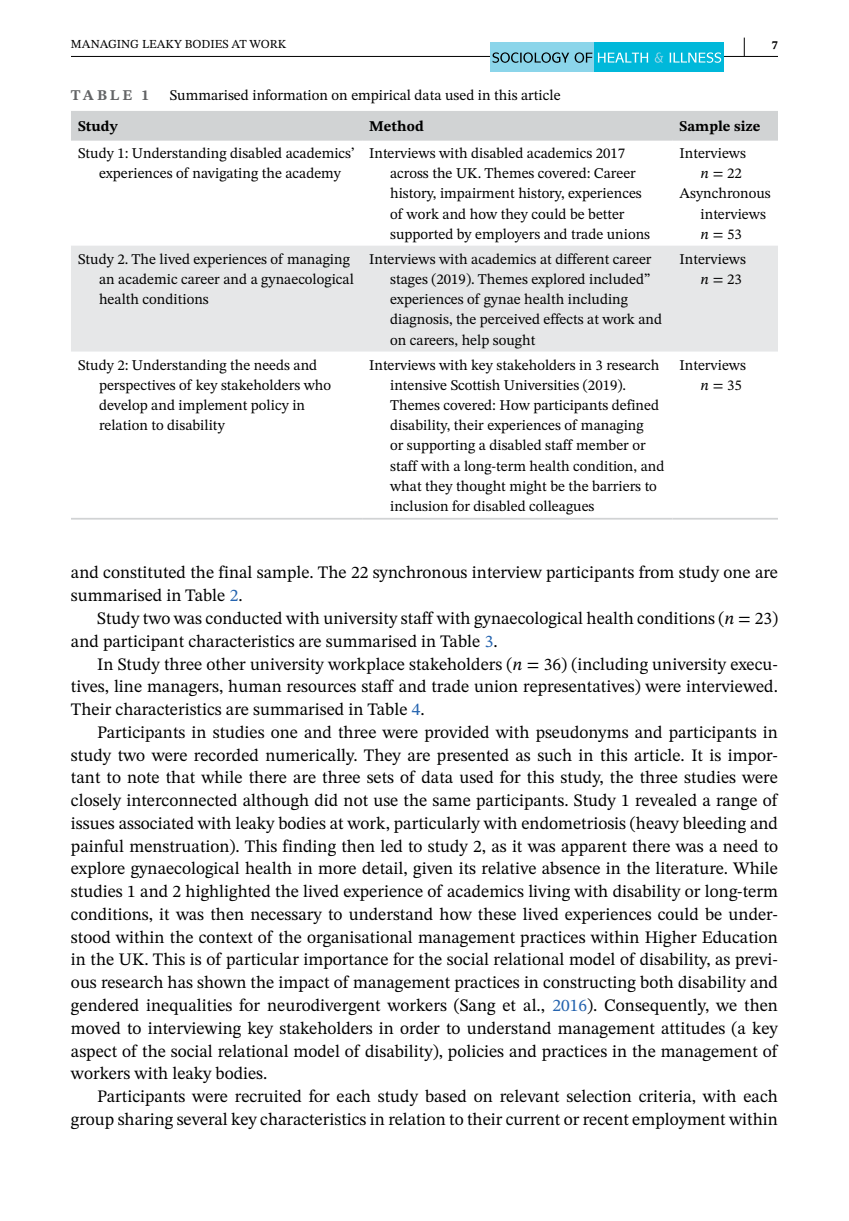
<style>
.page{position:relative;width:849px;height:1221px;background:#fff}
.page>*{position:absolute;margin:0;border:0;box-sizing:border-box;transform-origin:0 0}
.t1{font:17.5px/22.8px "STIX Two Text";color:#000}
.t2{font:14.88px/20.1px "STIX Two Text";color:#000}
.t3{font:700 14.88px "STIX Two Text";color:#000}
.t4{font:700 14.88px "STIX Two Text";letter-spacing:.2em;color:#636466}
.t5{font:12.25px "STIX Two Text";color:#000}
.t6{font:700 12.25px "STIX Two Text";color:#000}
.s1{font-style:italic}
.s2{color:#2564af}
</style>
<div class="page">
<hr style="left:71px;top:56px;width:706px;height:1px;background:#000">
<div style="left:490px;top:42px;width:104px;height:30px;background:#8bd5ea"></div>
<div style="left:594px;top:42px;width:129px;height:30px;background:#00b8da"></div>
<svg style="left:492px;top:52px;width:156px;height:11px"></svg>
<svg style="left:654px;top:52px;width:9px;height:11px"></svg>
<svg style="left:669px;top:52px;width:52px;height:11px"></svg>
<svg style="left:743px;top:38px;width:1px;height:18px"></svg>
<div style="left:71px;top:111px;width:706px;height:28px;background:#d1d3d4"></div>
<div style="left:71px;top:246px;width:706px;height:105px;background:#e6e7e8"></div>
<hr style="left:71px;top:139px;width:291px;height:2px;background:#d1d3d4">
<hr style="left:362px;top:139px;width:310px;height:2px;background:#d1d3d4">
<hr style="left:672px;top:139px;width:105px;height:2px;background:#d1d3d4">
<hr style="left:71px;top:518px;width:291px;height:1px;background:#d1d3d4">
<hr style="left:362px;top:518px;width:310px;height:1px;background:#d1d3d4">
<hr style="left:672px;top:518px;width:105px;height:1px;background:#d1d3d4">
<p class="t5" style="left:71px;top:35px;width:217px">MANAGING LEAKY BODIES AT WORK</p>
<p class="t6" style="left:771px;top:36px;width:8px">7</p>
<p class="t4" style="left:71px;top:84px;width:79px">TABLE 1</p>
<p class="t2" style="left:170px;top:84px;width:392px">Summarised information on empirical data used in this article</p>
<p class="t3" style="left:78px;top:115px;width:41px">Study</p>
<p class="t3" style="left:369px;top:115px;width:56px">Method</p>
<p class="t3" style="left:679px;top:115px;width:83px">Sample size</p>
<p class="t2" style="left:78px;top:143px;width:278px;text-align:center">Study 1: Understanding disabled academics’ experiences of navigating the academy</p>
<p class="t2" style="left:390px;top:143px;width:261px;text-indent:-21px">Interviews with disabled academics 2017 across the UK. Themes covered: Career history, impairment history, experiences of work and how they could be better supported by employers and trade unions</p>
<p class="t2" style="left:679px;top:143px;width:68px">Interviews</p>
<p class="t2" style="left:700px;top:163px;width:43px"><span class="s1">n</span> = 22</p>
<p class="t2" style="left:679px;top:183px;width:93px">Asynchronous</p>
<p class="t2" style="left:700px;top:203px;width:67px">interviews</p>
<p class="t2" style="left:700px;top:223px;width:43px"><span class="s1">n</span> = 53</p>
<p class="t2" style="left:99px;top:249px;width:256px;text-indent:-21px">Study 2. The lived experiences of managing an academic career and a gynaecological health conditions</p>
<p class="t2" style="left:390px;top:249px;width:273px;text-indent:-21px">Interviews with academics at different career stages (2019). Themes explored included” experiences of gynae health including diagnosis, the perceived effects at work and on careers, help sought</p>
<p class="t2" style="left:679px;top:249px;width:68px;text-align:right">Interviews <span class="s1">n</span> = 23</p>
<p class="t2" style="left:99px;top:355px;width:233px;text-indent:-21px">Study 2: Understanding the needs and perspectives of key stakeholders who develop and implement policy in relation to disability</p>
<p class="t2" style="left:390px;top:355px;width:276px;text-indent:-21px">Interviews with key stakeholders in 3 research intensive Scottish Universities (2019).<br>Themes covered: How participants defined disability, their experiences of managing<br>or supporting a disabled staff member or staff with a long-term health condition, and what they thought might be the barriers to inclusion for disabled colleagues</p>
<p class="t2" style="left:679px;top:355px;width:68px;text-align:right">Interviews <span class="s1">n</span> = 35</p>
<p class="t1" style="left:71px;top:561px;width:708px">and constituted the final sample. The 22 synchronous interview participants from study one are summarised in Table <span class="s2">2</span>.</p>
<p class="t1" style="left:71px;top:606px;width:708px;text-indent:26px">Study two was conducted with university staff with gynaecological health conditions (<span class="s1">n</span> = 23) and participant characteristics are summarised in Table <span class="s2">3</span>.</p>
<p class="t1" style="left:71px;top:652px;width:708px;text-align:justify;text-indent:26px">In Study three other university workplace stakeholders (<span class="s1">n</span> = 36) (including university execu&shy;tives, line managers, human resources staff and trade union representatives) were interviewed.<br>Their characteristics are summarised in Table <span class="s2">4</span>.</p>
<p class="t1" style="left:71px;top:720px;width:708px;text-align:justify;text-indent:26px">Participants in studies one and three were provided with pseudonyms and participants in study two were recorded numerically. They are presented as such in this article. It is impor&shy;tant to note that while there are three sets of data used for this study, the three studies were closely interconnected although did not use the same participants. Study 1 revealed a range of issues associated with leaky bodies at work, particularly with endometriosis (heavy bleeding and painful menstruation). This finding then led to study 2, as it was apparent there was a need to explore gynaecological health in more detail, given its relative absence in the literature. While studies 1 and 2 highlighted the lived experience of academics living with disability or long-term conditions, it was then necessary to understand how these lived experiences could be under&shy;stood within the context of the organisational management practices within Higher Education in the UK. This is of particular importance for the social relational model of disability, as previ&shy;ous research has shown the impact of management practices in constructing both disability and gendered inequalities for neurodivergent workers (Sang et al., <span class="s2">2016</span>). Consequently, we then moved to interviewing key stakeholders in order to understand management attitudes (a key aspect of the social relational model of disability), policies and practices in the management of workers with leaky bodies.</p>
<p class="t1" style="left:71px;top:1084px;width:708px;text-align:right">Participants were recruited for each study based on relevant selection criteria, with each group sharing several key characteristics in relation to their current or recent employment within</p>
</div>
